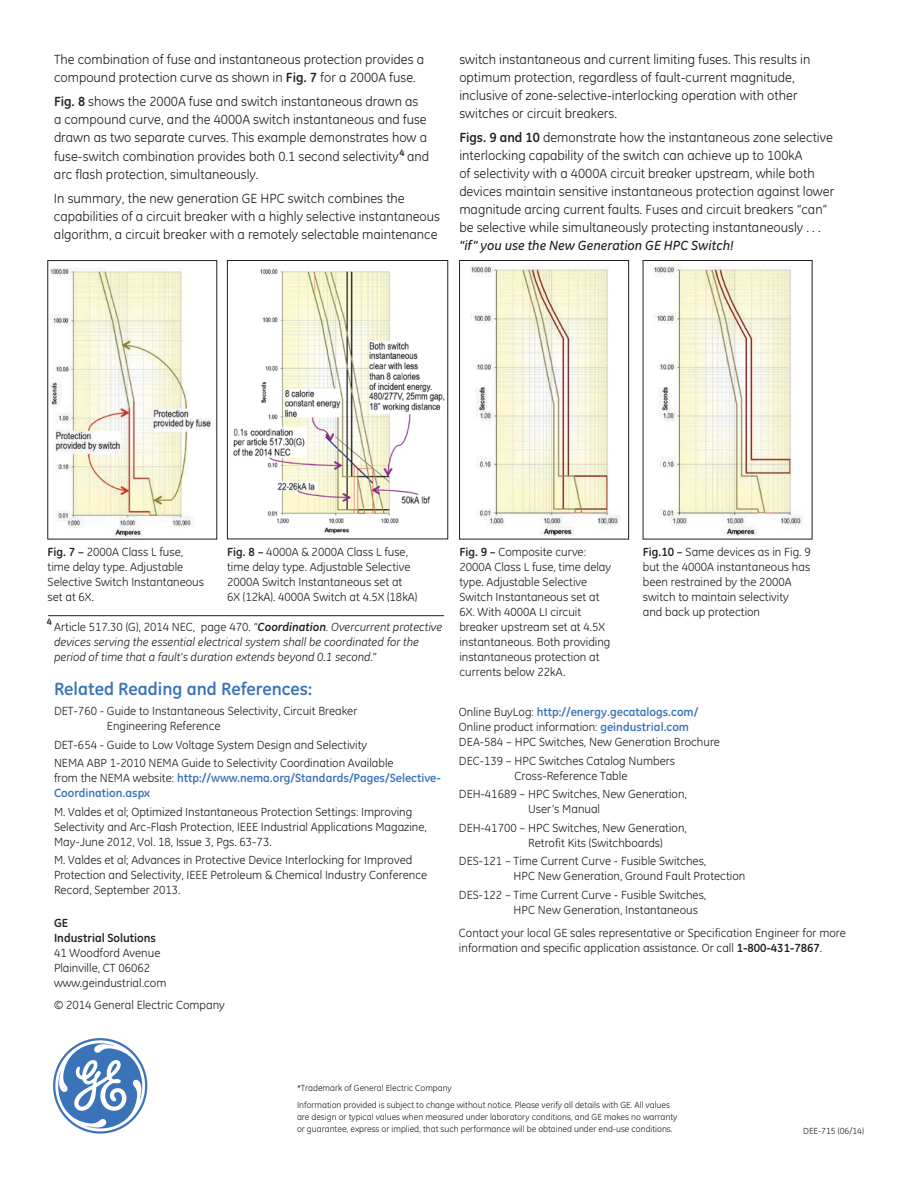
<style>
.page{position:relative;width:918px;height:1188px;background:#fff}
.page>*{position:absolute;margin:0;border:0;box-sizing:border-box;transform-origin:0 0}
.t1{font:700 18px "GE Inspira";color:#3b73b9}
.t2{font:13.5px/18px "GE Inspira";color:#231f20}
.t3{font:italic 500 13.5px "GE Inspira";color:#231f20}
.t4{font:12px/15px "GE Inspira";color:#231f20}
.t5{font:italic 12px/15px "GE Inspira";color:#231f20}
.t6{font:700 12px/15px "GE Inspira";color:#3b73b9}
.t7{font:700 12px/15px "GE Inspira";color:#231f20}
.t8{font:700 9.6px "GE Inspira";color:#231f20}
.t9{font:9px/17.4px "GE Inspira";color:#231f20}
.s1{font-weight:700}
.s2{font-weight:500}
.s3{font-style:normal}
.s4{font-weight:400;color:#231f20}
.s5{font-weight:700;color:#3b73b9}
</style>
<div class="page">
<img style="left:51px;top:268px;width:161px;height:269px">
<img style="left:233px;top:269px;width:212px;height:265px">
<div style="left:227px;top:260px;width:221px;height:279px;border:1px solid #231f20"></div>
<img style="left:654px;top:266px;width:149px;height:269px">
<img style="left:470px;top:266px;width:150px;height:269px">
<div style="left:459px;top:260px;width:170px;height:279px;border:1px solid #231f20"></div>
<svg style="left:53px;top:1038px;width:94px;height:96px"></svg>
<hr style="left:48px;top:615px;width:396px;height:1px;background:#231f20">
<p class="t2" style="left:54px;top:51px;width:372px">The combination of fuse and instantaneous protection provides a compound protection curve as shown in <span class="s1">Fig. 7</span> for a 2000A fuse.</p>
<p class="t2" style="left:54px;top:92px;width:375px"><span class="s1">Fig. 8</span> shows the 2000A fuse and switch instantaneous drawn as a compound curve, and the 4000A switch instantaneous and fuse drawn as two separate curves. This example demonstrates how a</p>
<p class="t2" style="left:54px;top:148px;width:377px">fuse-switch combination provides both 0.1 second selectivity<sup>4</sup> and arc flash protection, simultaneously.</p>
<p class="t2" style="left:54px;top:189px;width:388px">In summary, the new generation GE HPC switch combines the capabilities of a circuit breaker with a highly selective instantaneous algorithm, a circuit breaker with a remotely selectable maintenance</p>
<p class="t2" style="left:459px;top:51px;width:353px">switch instantaneous and current limiting fuses. This results in optimum protection, regardless of fault-current magnitude, inclusive of zone-selective-interlocking operation with other switches or circuit breakers.</p>
<p class="t2" style="left:459px;top:128px;width:376px"><span class="s1">Figs. 9 and 10</span> demonstrate how the instantaneous zone selective interlocking capability of the switch can achieve up to 100kA<br>of selectivity with a 4000A circuit breaker upstream, while both devices maintain sensitive instantaneous protection against lower magnitude arcing current faults. Fuses and circuit breakers “can” be selective while simultaneously protecting instantaneously . . .</p>
<p class="t3" style="left:459px;top:237px;width:276px">“if” you use the New Generation GE HPC Switch!</p>
<p class="t4" style="left:48px;top:545px;width:158px"><span class="s1">Fig. 7</span> <span class="s2">–</span> 2000A Class L fuse, time delay type. Adjustable<br>Selective Switch Instantaneous set at 6X.</p>
<p class="t4" style="left:227px;top:545px;width:192px"><span class="s1">Fig. 8</span> <span class="s2">–</span> 4000A &amp; 2000A Class L fuse, time delay type. Adjustable Selective 2000A Switch Instantaneous set at 6X (12kA). 4000A Switch at 4.5X (18kA)</p>
<p class="t4" style="left:643px;top:545px;width:169px"><span class="s1">Fig.10</span> <span class="s2">–</span> Same devices as in Fig. 9 but the 4000A instantaneous has been restrained by the 2000A switch to maintain selectivity and back up protection</p>
<p class="t4" style="left:459px;top:545px;width:153px"><span class="s1">Fig. 9</span> <span class="s2">–</span> Composite curve:<br>2000A Class L fuse, time delay type. Adjustable Selective<br>Switch Instantaneous set at<br>6X. With 4000A LI circuit breaker upstream set at 4.5X instantaneous. Both providing instantaneous protection at currents below 22kA.</p>
<p class="t8" style="left:47px;top:616px;width:7px">4</p>
<p class="t5" style="left:54px;top:619px;width:390px"><span class="s3">Article 517.30 (G), 2014 NEC, page 470.</span> “<span class="s1">Coordination</span>. Overcurrent protective devices serving the essential electrical system shall be coordinated for the period of time that a fault’s duration extends beyond 0.1 second.”</p>
<h1 class="t1" style="left:54px;top:677px;width:260px">Related Reading and References:</h1>
<p class="t4" style="left:107px;top:703px;width:252px;text-indent:-53px">DET-760 - Guide to Instantaneous Selectivity, Circuit Breaker<br>Engineering Reference</p>
<p class="t4" style="left:54px;top:735px;width:341px;line-height:18.5px">DET-654 - Guide to Low Voltage System Design and Selectivity<br>NEMA ABP 1-2010 NEMA Guide to Selectivity Coordination Available</p>
<p class="t6" style="left:54px;top:770px;width:388px"><span class="s4">from the NEMA website:</span> http://www.nema.org/Standards/Pages/Selective-<br>Coordination.aspx</p>
<p class="t4" style="left:54px;top:804px;width:374px">M. Valdes et al; Optimized Instantaneous Protection Settings: Improving<br>Selectivity and Arc-Flash Protection, IEEE Industrial Applications Magazine,<br>May-June 2012, Vol. 18, Issue 3, Pgs. 63-73.</p>
<p class="t4" style="left:54px;top:852px;width:375px">M. Valdes et al; Advances in Protective Device Interlocking for Improved<br>Protection and Selectivity, IEEE Petroleum &amp; Chemical Industry Conference<br>Record, September 2013.</p>
<p class="t7" style="left:54px;top:916px;width:104px">GE<br>Industrial Solutions</p>
<p class="t4" style="left:54px;top:946px;width:114px">41 Woodford Avenue<br>Plainville, CT 06062 www.geindustrial.com</p>
<p class="t4" style="left:54px;top:998px;width:172px">© 2014 General Electric Company</p>
<p class="t4" style="left:459px;top:704px;width:263px">Online BuyLog: <span class="s5">http://energy.gecatalogs.com/<br></span>Online product information: <span class="s5">geindustrial.com<br></span>DEA-584 – HPC Switches, New Generation Brochure</p>
<p class="t4" style="left:515px;top:753px;width:162px;text-indent:-56px">DEC-139 – HPC Switches Catalog Numbers<br>Cross-Reference Table</p>
<p class="t4" style="left:528px;top:786px;width:160px;text-indent:-69px">DEH-41689 – HPC Switches, New Generation,<br>User’s Manual</p>
<p class="t4" style="left:528px;top:820px;width:160px;text-indent:-69px">DEH-41700 – HPC Switches, New Generation,<br>Retrofit Kits (Switchboards)</p>
<p class="t4" style="left:514px;top:853px;width:233px;text-indent:-55px">DES-121 – Time Current Curve - Fusible Switches,<br>HPC New Generation, Ground Fault Protection</p>
<p class="t4" style="left:514px;top:887px;width:194px;text-indent:-55px">DES-122 – Time Current Curve - Fusible Switches,<br>HPC New Generation, Instantaneous</p>
<p class="t4" style="left:459px;top:926px;width:388px">Contact your local GE sales representative or Specification Engineer for more information and specific application assistance. Or call <span class="s1">1-800-431-7867</span>.</p>
<p class="t9" style="left:297px;top:1079px;width:375px">*Trademark of General Electric Company<br>Information provided is subject to change without notice. Please verify all details with GE. All values</p>
<p class="t9" style="left:297px;top:1111px;width:382px;line-height:12px">are design or typical values when measured under laboratory conditions, and GE makes no warranty or guarantee, express or implied, that such performance will be obtained under end-use conditions.</p>
<p class="t9" style="left:803px;top:1122px;width:62px">DEE-715 (06/14)</p>
</div>
